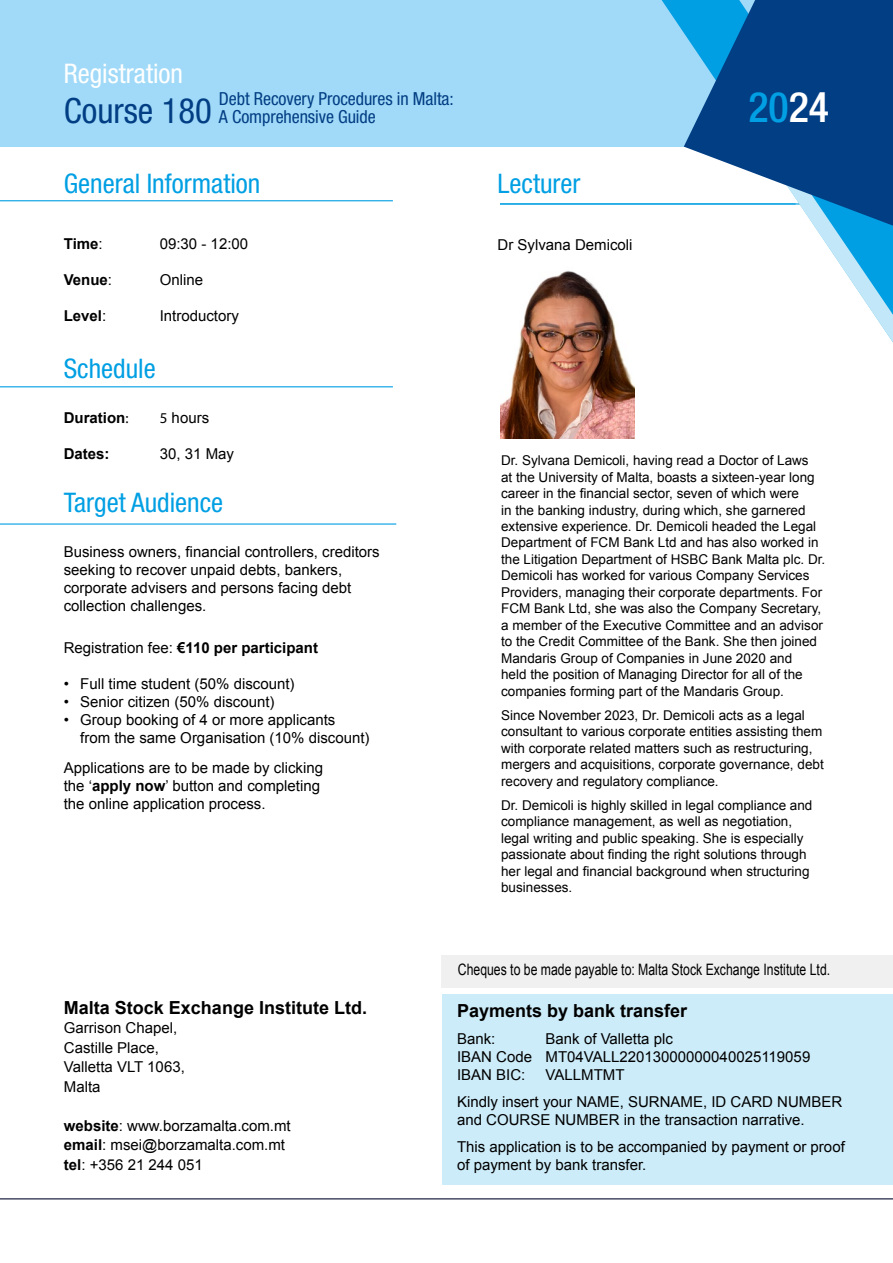
<style>
.page{position:relative;width:893px;height:1263px;background:#fff}
.page>*{position:absolute;margin:0;border:0;box-sizing:border-box;transform-origin:0 0}
.t1{font:500 condensed 42px "Helvetica Neue LT Std";color:#009fe3}
.t2{font:condensed 34.8px "Helvetica Neue LT Std";color:#023e84}
.t3{font:condensed 27px "Helvetica Neue LT Std";color:#009fe3}
.t4{font:condensed 27px "Helvetica Neue LT Std";color:#fff}
.t5{font:700 18px "Arial";color:#000}
.t6{font:condensed 18px/18px "Helvetica Neue LT Std";letter-spacing:-.005em;color:#023e84}
.t7{font:15.75px "Arial";color:#000;scale:.78 1}
.t8{font:15px/18px "Arial";color:#000}
.t9{font:700 15px "Arial";color:#000}
.t10{font:13.5px/16.5px "Arial";color:#000}
.s1{font-weight:400}
.s2{font-family:"Myriad Pro";font-weight:400}
.s3{font-family:"Myriad Pro"}
.s4{font-weight:700}
.s5{color:#fff}
</style>
<div class="page">
<div style="left:0;top:0;width:893px;height:146px;background:#a1daf8"></div>
<hr style="left:500px;top:203px;width:296px;height:2px;background:#009fe3">
<svg style="left:640px;top:0;width:44px;height:205px"></svg>
<svg style="left:814px;top:226px;width:79px;height:117px"></svg>
<svg style="left:684px;top:0;width:209px;height:226px;fill:#023e84"></svg>
<img style="left:501px;top:271px;width:133px;height:168px">
<hr style="left:0;top:1198px;width:893px;height:1px;background:#151d3c">
<div style="left:442px;top:994px;width:451px;height:190px;background:#cdecf9"></div>
<div style="left:442px;top:955px;width:451px;height:32px;background:#f0f0f0"></div>
<hr style="left:0;top:200px;width:393px;height:1px;background:#009fe3">
<hr style="left:0;top:386px;width:393px;height:1px;background:#009fe3">
<hr style="left:0;top:523px;width:396px;height:2px;background:#009fe3">
<h3 class="t4" style="left:64px;top:58px;width:121px">Registration</h3>
<h2 class="t2" style="left:64px;top:90px;width:150px">Course 180</h2>
<h3 class="t6" style="left:219px;top:90px;width:236px">Debt Recovery Procedures in Malta:<br>A Comprehensive Guide</h3>
<h3 class="t3" style="left:64px;top:168px;width:198px">General Information</h3>
<p class="t9" style="left:64px;top:234px;width:40px">Time<span class="s1">:</span></p>
<p class="t8" style="left:160px;top:235px;width:90px">09:30 - 12:00</p>
<p class="t9" style="left:64px;top:270px;width:50px">Venue<span class="s1">:</span></p>
<p class="t8" style="left:160px;top:271px;width:45px">Online</p>
<p class="t9" style="left:64px;top:306px;width:44px">Level<span class="s1">:</span></p>
<p class="t8" style="left:160px;top:307px;width:81px">Introductory</p>
<h3 class="t3" style="left:64px;top:352px;width:93px">Schedule</h3>
<p class="t9" style="left:64px;top:407px;width:66px">Duration<span class="s2">:</span></p>
<p class="t8" style="left:160px;top:408px;width:51px"><span class="s3">5</span> hours</p>
<p class="t9" style="left:64px;top:443px;width:47px">Dates:</p>
<p class="t8" style="left:160px;top:444px;width:76px">30, 31 May</p>
<h3 class="t3" style="left:64px;top:487px;width:161px">Target Audience</h3>
<p class="t8" style="left:64px;top:543px;width:317px">Business owners, financial controllers, creditors seeking to recover unpaid debts, bankers, corporate advisers and persons facing debt collection challenges.</p>
<p class="t9" style="left:64px;top:638px;width:256px"><span class="s1">Registration fee:</span> €110 per participant</p>
<p class="t8" style="left:64px;top:675px;width:232px">• Full time student (50% discount)</p>
<p class="t8" style="left:64px;top:693px;width:212px">• Senior citizen (50% discount)</p>
<p class="t8" style="left:80px;top:711px;width:291px;text-indent:-16px">• Group booking of 4 or more applicants<br>from the same Organisation (10% discount)</p>
<p class="t8" style="left:64px;top:759px;width:261px">Applications are to be made by clicking the ‘<span class="s4">apply now</span>’ button and completing the online application process.</p>
<h3 class="t3" style="left:497px;top:168px;width:84px">Lecturer</h3>
<p class="t8" style="left:497px;top:236px;width:137px">Dr Sylvana Demicoli</p>
<h1 class="t1" style="left:748px;top:83px;width:82px">20<span class="s5">24</span></h1>
<p class="t10" style="left:501px;top:452px;width:326px">Dr. Sylvana Demicoli, having read a Doctor of Laws<br>at the University of Malta, boasts a sixteen-year long career in the financial sector, seven of which were<br>in the banking industry, during which, she garnered extensive experience. Dr. Demicoli headed the Legal Department of FCM Bank Ltd and has also worked in the Litigation Department of HSBC Bank Malta plc. Dr.<br>Demicoli has worked for various Company Services Providers, managing their corporate departments. For FCM Bank Ltd, she was also the Company Secretary, a member of the Executive Committee and an advisor to the Credit Committee of the Bank. She then joined Mandaris Group of Companies in June 2020 and<br>held the position of Managing Director for all of the companies forming part of the Mandaris Group.</p>
<p class="t10" style="left:501px;top:707px;width:324px">Since November 2023, Dr. Demicoli acts as a legal consultant to various corporate entities assisting them with corporate related matters such as restructuring, mergers and acquisitions, corporate governance, debt recovery and regulatory compliance.</p>
<p class="t10" style="left:501px;top:797px;width:313px">Dr. Demicoli is highly skilled in legal compliance and compliance management, as well as negotiation, legal writing and public speaking. She is especially passionate about finding the right solutions through her legal and financial background when structuring businesses.</p>
<h3 class="t5" style="left:64px;top:996px;width:305px">Malta Stock Exchange Institute Ltd.</h3>
<p class="t8" style="left:64px;top:1018px;width:122px;line-height:19.5px">Garrison Chapel,<br>Castille Place,<br>Valletta VLT 1063,<br>Malta</p>
<p class="t8" style="left:64px;top:1116px;width:228px;line-height:19.5px"><span class="s4">website</span>: www.borzamalta.com.mt <span class="s4">email</span>: msei@borzamalta.com.mt <span class="s4">tel</span>: +356 21 244 051</p>
<p class="t7" style="left:458px;top:959px;width:479px">Cheques to be made payable to: Malta Stock Exchange Institute Ltd.</p>
<h3 class="t5" style="left:457px;top:998px;width:232px">Payments by bank transfer</h3>
<p class="t8" style="left:457px;top:1029px;width:40px">Bank:</p>
<p class="t8" style="left:457px;top:1029px;width:355px;text-indent:88px">Bank of Valletta plc<br>IBAN Code MT04VALL22013000000040025119059<br>IBAN BIC:</p>
<p class="t8" style="left:457px;top:1061px;width:387px;line-height:27px;text-indent:88px">VALLMTMT<br>Kindly insert your NAME, SURNAME, ID CARD NUMBER</p>
<p class="t8" style="left:457px;top:1106px;width:389px;line-height:27px">and COURSE NUMBER in the transaction narrative.<br>This application is to be accompanied by payment or proof</p>
<p class="t8" style="left:457px;top:1155px;width:191px">of payment by bank transfer.</p>
</div>
